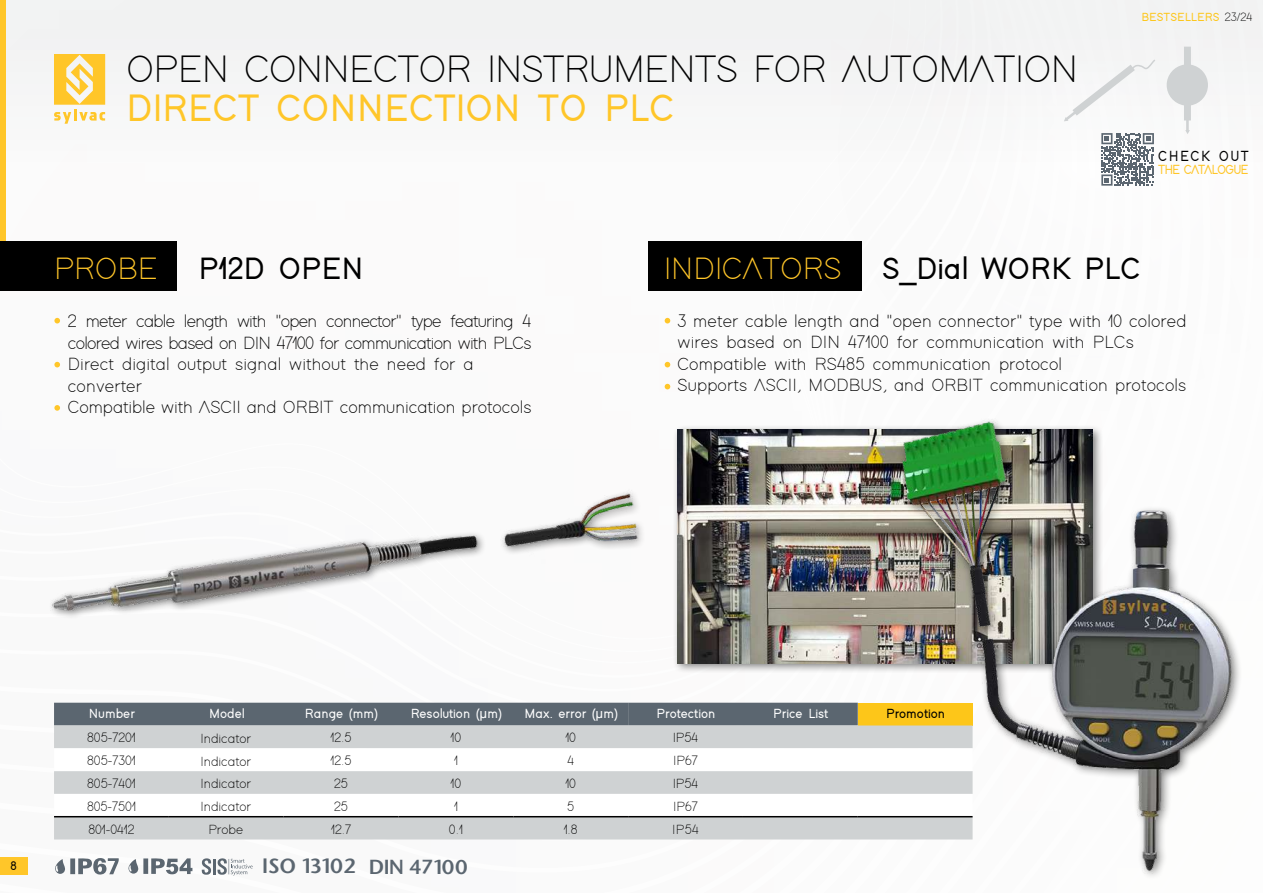
<style>
.page{position:relative;width:1263px;height:893px;background:#fff}
.page>*{position:absolute;margin:0;border:0;box-sizing:border-box;transform-origin:0 0}
.t1{font:500 39px "Adam";letter-spacing:-.02em;color:#000}
.t2{font:700 39px "Adam";color:#ffc629}
.t3{font:700 31.5px "Adam";color:#000}
.t4{font:500 31.5px "Adam";color:#ffc629}
.t5{font:19.8px "Stone Sans Semi Boold";color:#5b6670}
.t6{font:500 18px/21.6px "Adam";letter-spacing:.01em;color:#000}
.t7{font:700 15px "Adam";letter-spacing:.1em;color:#000;scale:.94 1}
.t8{font:500 13.5px/22.8px "Adam";color:#000;text-align:center}
.t9{font:700 13.5px "Adam";color:#fff}
.t10{font:700 13.5px "Adam";letter-spacing:-.08em;color:#ffc629;scale:.94 1}
.t11{font:700 13.5px "Adam";color:#000}
.t12{font:700 12.45px "Adam";color:#000}
.t13{font:700 12px "Adam";color:#fdc619}
.s1{font-weight:500;color:#000}
.s2{font-family:"Arial Narrow";font-weight:400}
.s3{font-size:19.35px}
</style>
<div class="page">
<div style="left:837px;top:0;width:426px;height:403px;background:#fbfbfb"></div>
<div style="left:0;top:0;width:1263px;height:171px;background:#f5f5f5"></div>
<svg style="left:54px;top:54px;width:51px;height:70px"></svg>
<div style="left:0;top:0;width:6px;height:245px;background:#ffc629"></div>
<div style="left:672px;top:425px;width:431px;height:249px;background:#000;opacity:.5"></div>
<img style="left:677px;top:430px;width:171px;height:233px">
<svg style="left:1167px;top:47px;width:41px;height:87px"></svg>
<svg style="left:1101px;top:133px;width:53px;height:53px"></svg>
<img style="left:848px;top:419px;width:392px;height:454px">
<div style="left:0;top:242px;width:176px;height:49px;background:#000"></div>
<div style="left:648px;top:241px;width:213px;height:50px;background:#000"></div>
<svg style="left:54px;top:318px;width:6px;height:5px"></svg>
<svg style="left:54px;top:362px;width:6px;height:5px"></svg>
<svg style="left:54px;top:405px;width:6px;height:6px"></svg>
<svg style="left:665px;top:318px;width:5px;height:5px"></svg>
<svg style="left:665px;top:362px;width:5px;height:5px"></svg>
<svg style="left:665px;top:384px;width:5px;height:5px"></svg>
<img style="left:50px;top:490px;width:593px;height:128px">
<svg style="left:0;top:857px;width:253px;height:19px"></svg>
<svg style="left:1064px;top:59px;width:91px;height:62px"></svg>
<div style="left:54px;top:703px;width:804px;height:22px;background:#5b6670"></div>
<div style="left:858px;top:703px;width:114px;height:22px;background:#fdc619"></div>
<div style="left:54px;top:725px;width:918px;height:114px;background:#cfd2d3"></div>
<svg style="left:54px;top:748px;width:918px;height:68px"></svg>
<hr style="left:54px;top:816px;width:115px;height:1px;background:#000">
<hr style="left:169px;top:816px;width:115px;height:1px;background:#000">
<hr style="left:284px;top:816px;width:114px;height:1px;background:#000">
<hr style="left:398px;top:816px;width:115px;height:1px;background:#000">
<hr style="left:513px;top:816px;width:115px;height:1px;background:#000">
<hr style="left:628px;top:816px;width:115px;height:1px;background:#000">
<hr style="left:743px;top:816px;width:115px;height:1px;background:#000">
<hr style="left:858px;top:816px;width:114px;height:1px;background:#000">
<h1 class="t1" style="left:126px;top:52px;width:953px">OPEN CONNECTOR INSTRUMENTS FOR AUTOMATION</h1>
<h1 class="t2" style="left:126px;top:91px;width:549px">DIRECT CONNECTION TO PLC</h1>
<p class="t13" style="left:1141px;top:11px;width:112px">BESTSELLERS <span class="s1">23/24</span></p>
<p class="t7" style="left:1158px;top:149px;width:98px">CHECK OUT</p>
<p class="t10" style="left:1158px;top:164px;width:98px">THE CATALOGUE</p>
<h2 class="t4" style="left:54px;top:255px;width:105px">PROBE</h2>
<h2 class="t3" style="left:199px;top:255px;width:166px">P12D OPEN</h2>
<h2 class="t4" style="left:664px;top:255px;width:179px">INDICATORS</h2>
<h2 class="t3" style="left:882px;top:254px;width:260px">S_Dial WORK PLC</h2>
<p class="t6" style="left:68px;top:311px;width:465px">2 meter cable length with "open connector" type featuring 4 colored wires based on DIN 47100 for communication with PLCs Direct digital output signal without the need for a converter<br>Compatible with ASCII and ORBIT communication protocols</p>
<p class="t6" style="left:677px;top:311px;width:510px">3 meter cable length and "open connector" type with 10 colored wires based on DIN 47100 for communication with PLCs Compatible with RS485 communication protocol<br>Supports ASCII, MODBUS, and ORBIT communication protocols</p>
<p class="t9" style="left:89px;top:708px;width:48px">Number</p>
<p class="t9" style="left:209px;top:708px;width:37px">Model</p>
<p class="t9" style="left:305px;top:708px;width:75px">Range (mm)</p>
<p class="t9" style="left:411px;top:708px;width:93px">Resolution (<span class="s2">µ</span>m)</p>
<p class="t9" style="left:524px;top:708px;width:95px">Max. error (<span class="s2">µ</span>m)</p>
<p class="t9" style="left:656px;top:708px;width:60px">Protection</p>
<p class="t9" style="left:773px;top:708px;width:57px">Price List</p>
<p class="t11" style="left:886px;top:708px;width:60px">Promotion</p>
<p class="t8" style="left:87px;top:727px;width:50px">805-7201</p>
<p class="t8" style="left:331px;top:727px;width:22px">12.5</p>
<p class="t8" style="left:451px;top:727px;width:12px">10</p>
<p class="t8" style="left:565px;top:727px;width:12px">10</p>
<p class="t8" style="left:673px;top:727px;width:27px">IP54</p>
<p class="t8" style="left:87px;top:750px;width:50px">805-7301</p>
<p class="t8" style="left:331px;top:750px;width:22px">12.5</p>
<p class="t8" style="left:454px;top:750px;width:5px">1</p>
<p class="t8" style="left:567px;top:750px;width:8px">4</p>
<p class="t8" style="left:673px;top:750px;width:26px">IP67</p>
<p class="t8" style="left:87px;top:773px;width:50px">805-7401</p>
<p class="t8" style="left:334px;top:773px;width:15px">25</p>
<p class="t8" style="left:451px;top:773px;width:12px">10</p>
<p class="t8" style="left:565px;top:773px;width:12px">10</p>
<p class="t8" style="left:673px;top:773px;width:27px">IP54</p>
<p class="t8" style="left:87px;top:796px;width:50px">805-7501</p>
<p class="t8" style="left:334px;top:796px;width:15px">25</p>
<p class="t8" style="left:454px;top:796px;width:5px">1</p>
<p class="t8" style="left:567px;top:796px;width:9px">5</p>
<p class="t8" style="left:673px;top:796px;width:26px">IP67</p>
<p class="t8" style="left:88px;top:818px;width:48px">801-0412</p>
<p class="t8" style="left:331px;top:818px;width:21px">12.7</p>
<p class="t8" style="left:449px;top:818px;width:15px">0.1</p>
<p class="t8" style="left:564px;top:818px;width:15px">1.8</p>
<p class="t8" style="left:672px;top:818px;width:28px">IP54</p>
<p class="t8" style="left:200px;top:728px;width:52px">Indicator<br>Indicator<br>Indicator<br>Indicator<br>Probe</p>
<p class="t12" style="left:11px;top:860px;width:8px">8</p>
<p class="t5" style="left:262px;top:854px;width:207px">ISO 13102 <span class="s3">DIN 47100</span></p>
</div>
